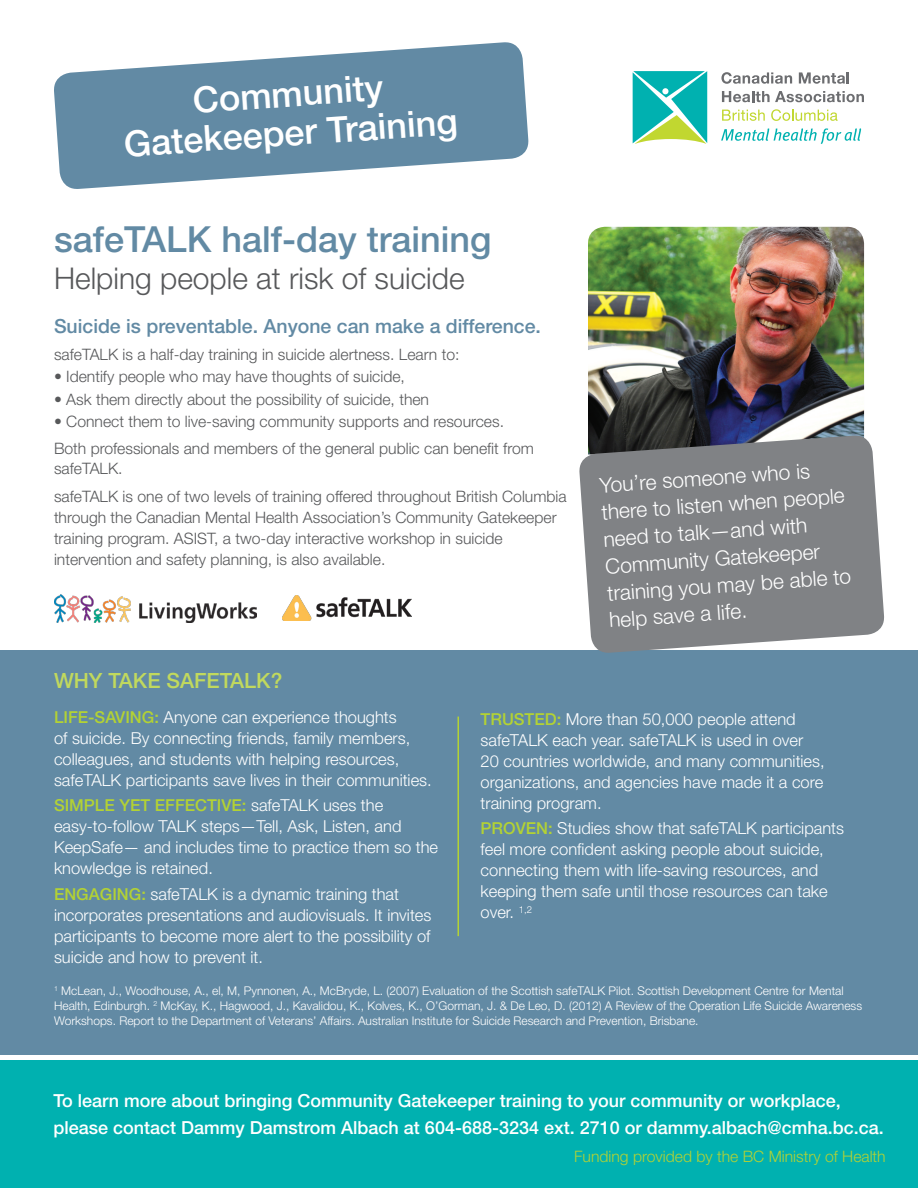
<style>
.page{position:relative;width:918px;height:1188px;background:#fff}
.page>*{position:absolute;margin:0;border:0;box-sizing:border-box;transform-origin:0 0}
.t1{font:500 36px/39px "Helvetica Neue LT Std";color:#fff;text-align:center}
.t2{font:500 36px "Helvetica Neue LT Std";color:#628aa4}
.t3{font:300 30px "Helvetica Neue LT Std";color:#57585a}
.t4{font:300 21px/27px "Helvetica Neue LT Std";color:#fff}
.t5{font:500 21px "Helvetica Neue LT Std";color:#c1d95d}
.t6{font:500 19.5px "Helvetica Neue LT Std";color:#628aa4}
.t7{font:500 18px/27px "Helvetica Neue LT Std";color:#fff}
.t8{font:300 16.5px/21px "Helvetica Neue LT Std";color:#fff}
.t9{font:300 15.75px/21px "Helvetica Neue LT Std";color:#57585a}
.t10{font:300 15.75px "Helvetica Neue LT Std";color:#b3d234}
.t11{font:300 12px/15px "Helvetica Neue LT Std";color:#fff}
.s1{font-weight:500;color:#b3d234}
</style>
<div class="page">
<img style="left:588px;top:227px;width:276px;height:207px">
<div style="left:0;top:1060px;width:918px;height:128px;background:#00b1b0"></div>
<div style="left:0;top:650px;width:918px;height:407px;background:#628aa4"></div>
<svg style="left:721px;top:72px;width:71px;height:12px"></svg>
<svg style="left:799px;top:72px;width:50px;height:12px"></svg>
<svg style="left:722px;top:91px;width:142px;height:11px"></svg>
<svg style="left:722px;top:110px;width:43px;height:11px"></svg>
<svg style="left:771px;top:109px;width:67px;height:12px"></svg>
<svg style="left:721px;top:128px;width:140px;height:16px"></svg>
<svg style="left:633px;top:71px;width:74px;height:73px"></svg>
<hr style="left:458px;top:717px;width:1px;height:219px;background:#b3d234">
<hr style="left:0;top:1055px;width:918px;height:4px;background:#fff">
<svg style="left:54px;top:42px;width:475px;height:147px;fill:#628aa4"></svg>
<img style="left:283px;top:596px;width:128px;height:24px">
<img style="left:54px;top:594px;width:202px;height:28px">
<svg style="left:579px;top:434px;width:305px;height:219px;fill:#808285"></svg>
<p class="t1" style="left:120px;top:85px;width:336px;rotate:-4deg">Community<br>Gatekeeper Training</p>
<p class="t2" style="left:54px;top:218px;width:439px">safeTALK half-day training</p>
<p class="t3" style="left:54px;top:260px;width:412px">Helping people at risk of suicide</p>
<p class="t6" style="left:54px;top:314px;width:489px">Suicide is preventable. Anyone can make a difference.</p>
<p class="t9" style="left:54px;top:343px;width:407px">safeTALK is a half-day training in suicide alertness. Learn to:</p>
<p class="t9" style="left:54px;top:366px;width:352px">• Identify people who may have thoughts of suicide,</p>
<p class="t9" style="left:54px;top:388px;width:377px">• Ask them directly about the possibility of suicide, then</p>
<p class="t9" style="left:54px;top:411px;width:452px">• Connect them to live-saving community supports and resources.</p>
<p class="t9" style="left:54px;top:438px;width:481px;line-height:19.5px">Both professionals and members of the general public can benefit from safeTALK.</p>
<p class="t9" style="left:54px;top:486px;width:514px">safeTALK is one of two levels of training offered throughout British Columbia through the Canadian Mental Health Association’s Community Gatekeeper training program. ASIST, a two-day interactive workshop in suicide intervention and safety planning, is also available.</p>
<p class="t4" style="left:599px;top:471px;width:246px;rotate:-4deg">You’re someone who is there to listen when people need to talk—and with<br>Community Gatekeeper training you may be able to help save a life.</p>
<p class="t5" style="left:54px;top:668px;width:230px">WHY TAKE SAFETALK?</p>
<p class="t8" style="left:54px;top:706px;width:379px"><span class="s1">LIFE-SAVING:</span> Anyone can experience thoughts<br>of suicide. By connecting friends, family members, colleagues, and students with helping resources, safeTALK participants save lives in their communities.</p>
<p class="t8" style="left:54px;top:794px;width:386px"><span class="s1">SIMPLE YET EFFECTIVE:</span> safeTALK uses the easy-to-follow TALK steps—Tell, Ask, Listen, and KeepSafe— and includes time to practice them so the knowledge is retained.</p>
<p class="t8" style="left:54px;top:883px;width:379px"><span class="s1">ENGAGING:</span> safeTALK is a dynamic training that incorporates presentations and audiovisuals. It invites participants to become more alert to the possibility of suicide and how to prevent it.</p>
<p class="t8" style="left:481px;top:708px;width:346px"><span class="s1">TRUSTED:</span> More than 50,000 people attend safeTALK each year. safeTALK is used in over 20 countries worldwide, and many communities, organizations, and agencies have made it a core training program.</p>
<p class="t8" style="left:481px;top:817px;width:365px"><span class="s1">PROVEN:</span> Studies show that safeTALK participants feel more confident asking people about suicide, connecting them with life-saving resources, and keeping them safe until those resources can take over. <sup>1,2</sup></p>
<p class="t11" style="left:54px;top:983px;width:810px"><sup>1</sup> McLean, J., Woodhouse, A., el, M, Pynnonen, A., McBryde, L. (2007) Evaluation of the Scottish safeTALK Pilot. Scottish Development Centre for Mental<br>Health, Edinburgh. <sup>2</sup> McKay, K., Hagwood, J., Kavalidou, K., Kolves, K., O’Gorman, J. &amp; De Leo, D. (2012) A Review of the Operation Life Suicide Awareness<br>Workshops. Report to the Department of Veterans’ Affairs. Australian Institute for Suicide Research and Prevention, Brisbane.</p>
<p class="t7" style="left:54px;top:1086px;width:832px">To learn more about bringing Community Gatekeeper training to your community or workplace, please contact Dammy Damstrom Albach at 604-688-3234 ext. 2710 or dammy.albach@cmha.bc.ca.</p>
<p class="t10" style="left:574px;top:1147px;width:313px">Funding provided by the BC Ministry of Health</p>
</div>
